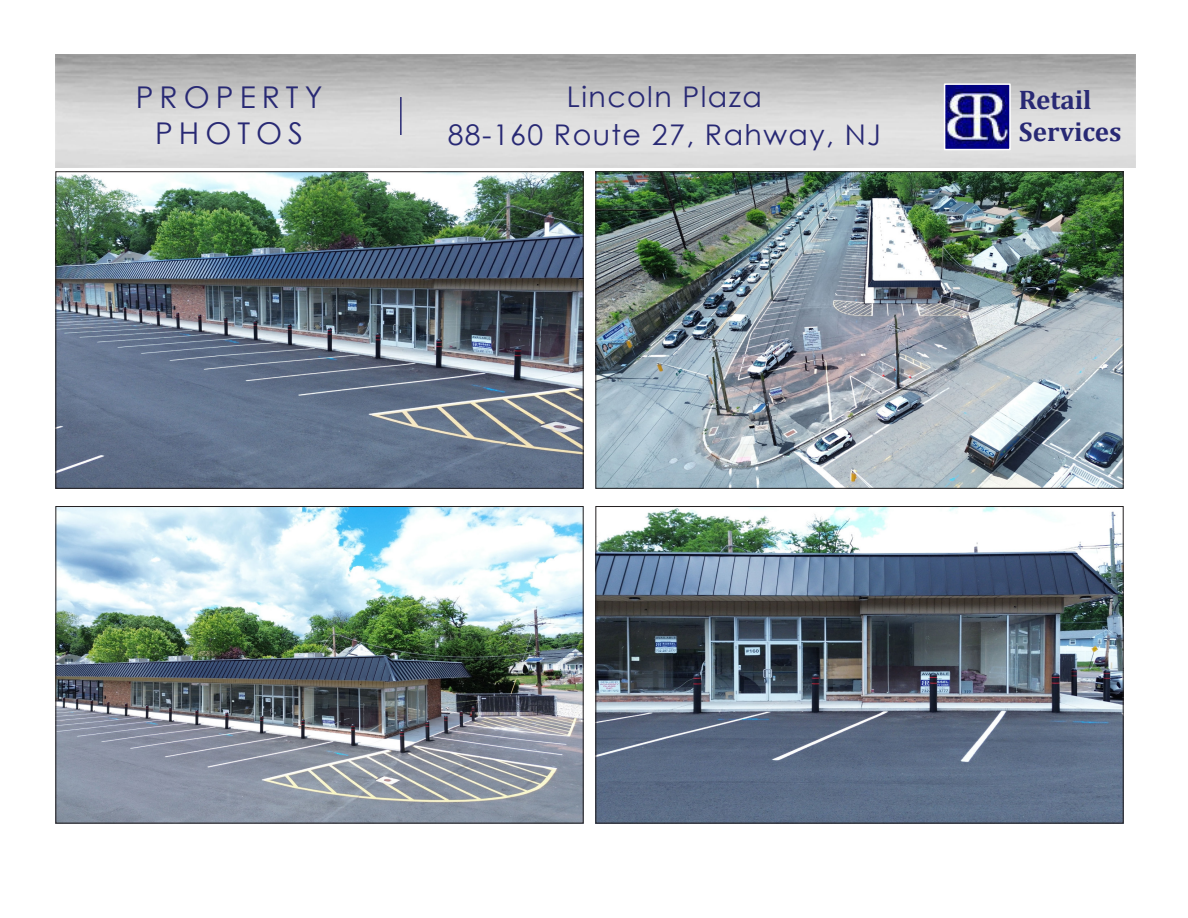
<style>
.page{position:relative;width:1188px;height:918px;background:#fff}
.page>*{position:absolute;margin:0;border:0;box-sizing:border-box;transform-origin:0 0}
.t1{font:30px "Century Gothic";letter-spacing:.2em;color:#282974}
.t2{font:28.5px "Century Gothic";letter-spacing:.05em;color:#282974}
.t3{font:700 27px "Cambria";color:#282974}
</style>
<div class="page">
<img style="left:597px;top:508px;width:525px;height:314px">
<div style="left:595px;top:506px;width:529px;height:318px;border:1px solid #231f20"></div>
<img style="left:57px;top:173px;width:525px;height:314px">
<div style="left:55px;top:171px;width:529px;height:318px;border:1px solid #231f20"></div>
<img style="left:947px;top:86px;width:61px;height:61px">
<div style="left:944px;top:83px;width:67px;height:67px;border:2px solid #fff"></div>
<hr style="left:400px;top:97px;width:2px;height:38px;background:#282974">
<img style="left:597px;top:173px;width:525px;height:314px">
<div style="left:595px;top:171px;width:529px;height:318px;border:1px solid #231f20"></div>
<img style="left:57px;top:508px;width:525px;height:314px">
<div style="left:55px;top:506px;width:529px;height:318px;border:1px solid #231f20"></div>
<p class="t1" style="left:136px;top:77px;width:188px">PROPERTY</p>
<p class="t1" style="left:155px;top:113px;width:150px">PHOTOS</p>
<p class="t2" style="left:567px;top:77px;width:197px">Lincoln Plaza</p>
<p class="t2" style="left:448px;top:114px;width:435px">88-160 Route 27, Rahway, NJ</p>
<p class="t3" style="left:1019px;top:80px;width:74px">Retail</p>
<p class="t3" style="left:1019px;top:113px;width:104px">Services</p>
</div>
